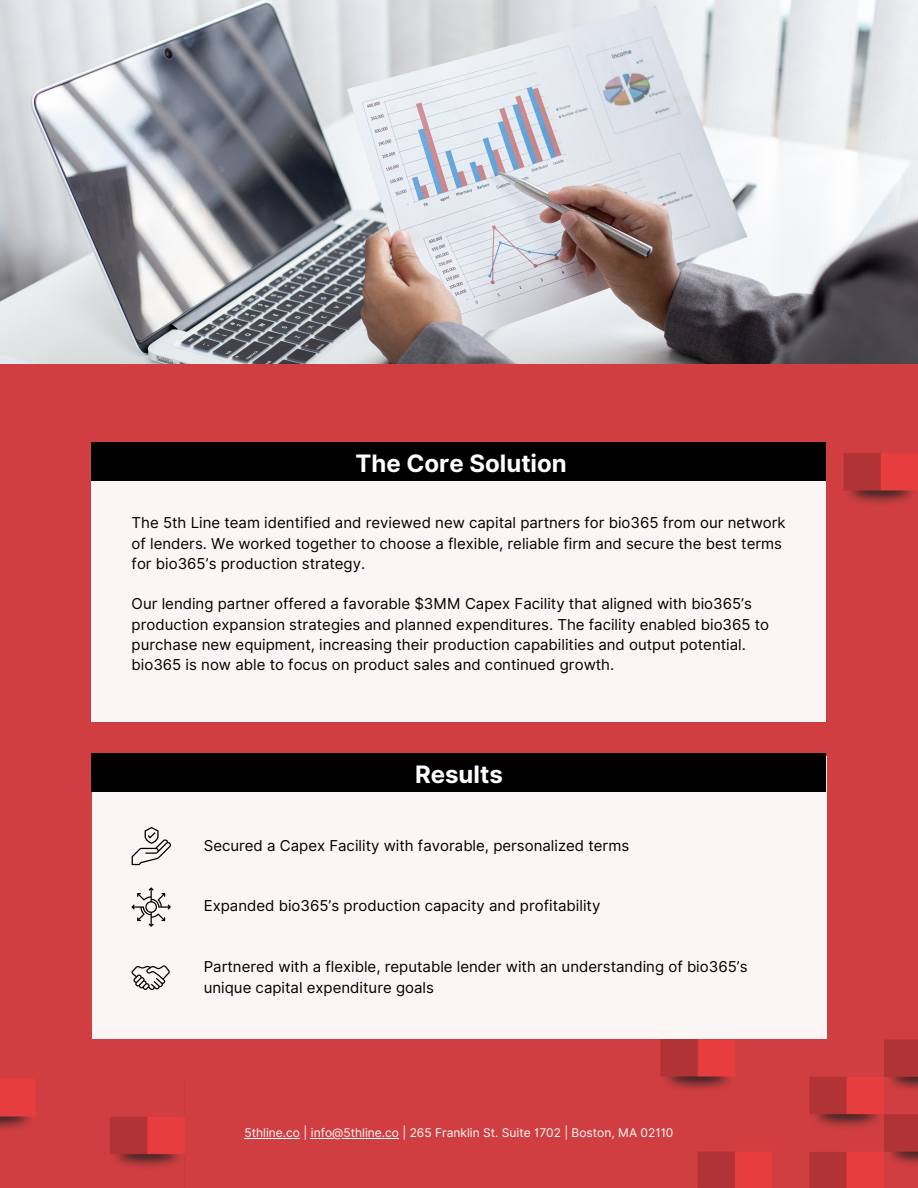
<style>
.page{position:relative;width:918px;height:1188px;background:#d13e41}
.page>*{position:absolute;margin:0;border:0;box-sizing:border-box;transform-origin:0 0}
.t1{font:700 24px "Inter";color:#fff}
.t2{font:15px/20.2px "Inter";color:#000}
.t3{font:12px "Inter";color:#fff}
</style>
<div class="page">
<img style="left:495px;top:764px;width:423px;height:424px">
<img style="left:0;top:1038px;width:185px;height:130px">
<div style="left:92px;top:756px;width:734px;height:282px;background:#fcf5f5"></div>
<div style="left:92px;top:754px;width:734px;height:38px;background:#000"></div>
<svg style="left:131px;top:887px;width:40px;height:40px"></svg>
<img style="left:813px;top:442px;width:105px;height:62px">
<div style="left:92px;top:466px;width:734px;height:256px;background:#fcf5f5"></div>
<div style="left:92px;top:443px;width:734px;height:38px;background:#000"></div>
<img style="left:0;top:0;width:918px;height:363px">
<svg style="left:132px;top:827px;width:39px;height:38px"></svg>
<svg style="left:131px;top:965px;width:39px;height:25px"></svg>
<hr style="left:245px;top:1138px;width:55px;height:1px;background:#fff">
<hr style="left:311px;top:1138px;width:88px;height:1px;background:#fff">
<h1 class="t1" style="left:356px;top:449px;width:213px">The Core Solution</h1>
<p class="t2" style="left:132px;top:513px;width:656px">The 5th Line team identified and reviewed new capital partners for bio365 from our network of lenders. We worked together to choose a flexible, reliable firm and secure the best terms for bio365’s production strategy.</p>
<p class="t2" style="left:132px;top:594px;width:639px">Our lending partner offered a favorable $3MM Capex Facility that aligned with bio365’s production expansion strategies and planned expenditures. The facility enabled bio365 to purchase new equipment, increasing their production capabilities and output potential. bio365 is now able to focus on product sales and continued growth.</p>
<h1 class="t1" style="left:415px;top:759px;width:89px">Results</h1>
<p class="t2" style="left:204px;top:835px;width:427px">Secured a Capex Facility with favorable, personalized terms</p>
<p class="t2" style="left:204px;top:896px;width:398px">Expanded bio365’s production capacity and profitability</p>
<p class="t2" style="left:204px;top:957px;width:545px">Partnered with a flexible, reputable lender with an understanding of bio365’s unique capital expenditure goals</p>
<p class="t3" style="left:245px;top:1125px;width:430px">5thline.co | info@5thline.co | 265 Franklin St. Suite 1702 | Boston, MA 02110</p>
</div>
